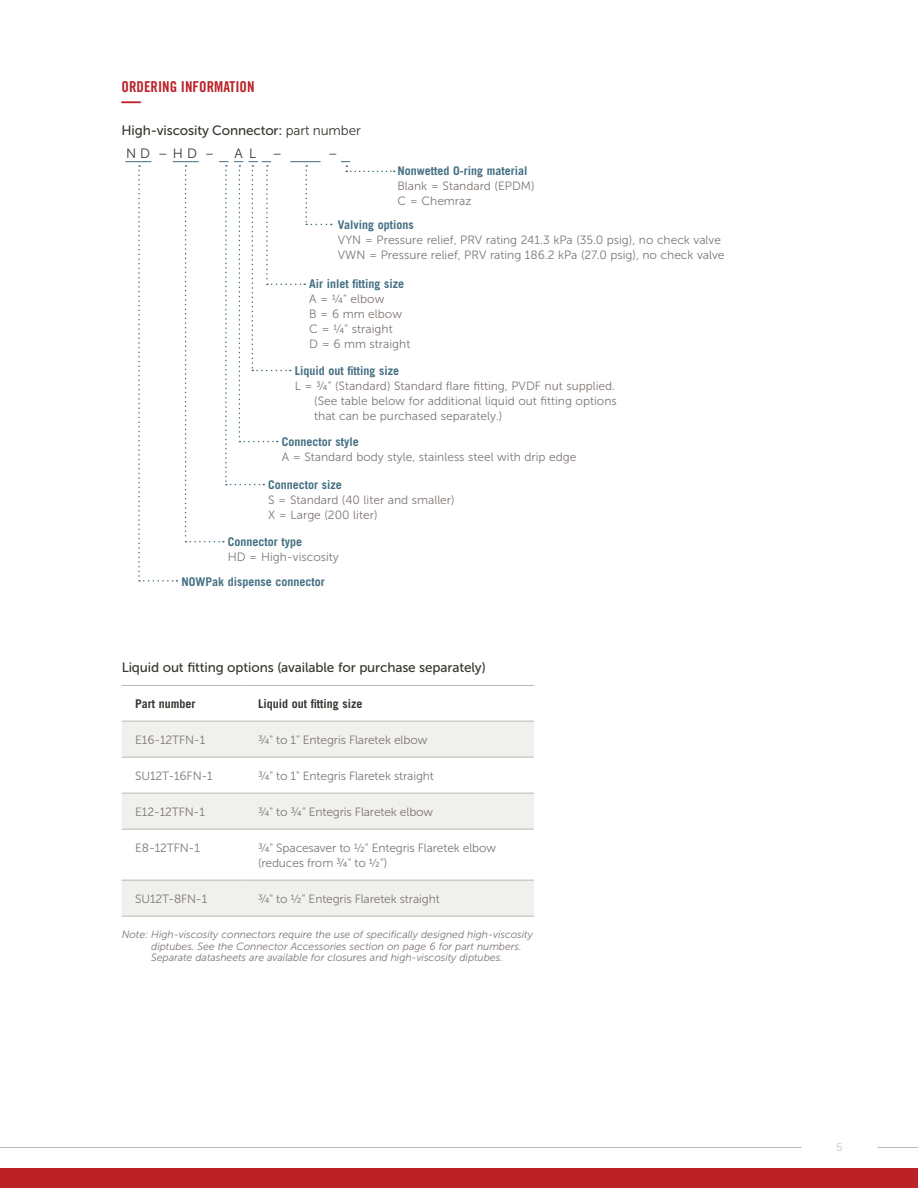
<style>
.page{position:relative;width:918px;height:1188px;background:#fff}
.page>*{position:absolute;margin:0;border:0;box-sizing:border-box;transform-origin:0 0}
.t1{font:700 expanded 20.25px "Trade Gothic LT Std";color:#bb2127;scale:.96 1}
.t2{font:15px "Trade Gothic LT Std Bd Cn 20";color:#bb2127}
.t3{font:13.5px "Museo Sans 500";letter-spacing:-.01em;color:#38352f}
.t4{font:13.5px "Museo Sans 300";color:#38352f}
.t5{font:12px/15px "Museo Sans 300";color:#7e7672}
.t6{font:700 12px "Trade Gothic LT Std";color:#446f83}
.t7{font:700 12px "Trade Gothic LT Std";color:#38352f}
.t8{font:italic 10.5px/11.7px "Museo Sans 300";letter-spacing:-.005em;color:#7e7672}
.t9{font:300 10.5px "Trade Gothic LT Std";color:#c0b5ae}
.s1{font-family:"Museo Sans 300"}
</style>
<div class="page">
<div style="left:0;top:1168px;width:918px;height:20px;background:#bb2127"></div>
<hr style="left:878px;top:1147px;width:40px;height:1px;background:#c0b5ae">
<hr style="left:0;top:1147px;width:802px;height:1px;background:#c0b5ae">
<svg style="left:122px;top:722px;width:412px;height:194px;fill:#f0f0ee"></svg>
<hr style="left:122px;top:757px;width:123px;height:1px;background:#c0b5ae">
<hr style="left:245px;top:757px;width:289px;height:1px;background:#c0b5ae">
<hr style="left:122px;top:793px;width:123px;height:1px;background:#c0b5ae">
<hr style="left:245px;top:793px;width:289px;height:1px;background:#c0b5ae">
<hr style="left:122px;top:829px;width:123px;height:1px;background:#c0b5ae">
<hr style="left:245px;top:829px;width:289px;height:1px;background:#c0b5ae">
<hr style="left:122px;top:880px;width:123px;height:1px;background:#c0b5ae">
<hr style="left:245px;top:880px;width:289px;height:1px;background:#c0b5ae">
<hr style="left:122px;top:916px;width:123px;height:1px;background:#c0b5ae">
<hr style="left:245px;top:916px;width:289px;height:1px;background:#c0b5ae">
<hr style="left:122px;top:685px;width:123px;height:1px;background:#c0b5ae">
<hr style="left:245px;top:685px;width:289px;height:1px;background:#c0b5ae">
<hr style="left:122px;top:721px;width:123px;height:1px;background:#c0b5ae">
<hr style="left:245px;top:721px;width:289px;height:1px;background:#c0b5ae">
<svg style="left:125px;top:161px;width:207px;height:421px"></svg>
<svg style="left:341px;top:161px;width:54px;height:11px"></svg>
<p class="t2" style="left:122px;top:77px;width:135px">ORDERING INFORMATION</p>
<h1 class="t1" style="left:122px;top:88px;width:22px">—</h1>
<p class="t3" style="left:122px;top:123px;width:241px">High-viscosity Connector: <span class="s1">part number</span></p>
<p class="t4" style="left:126px;top:146px;width:90px">ND – HD –</p>
<p class="t4" style="left:235px;top:146px;width:49px">A L –</p>
<p class="t4" style="left:328px;top:146px;width:11px">–</p>
<p class="t6" style="left:397px;top:164px;width:132px">Nonwetted O-ring material</p>
<p class="t5" style="left:397px;top:179px;width:139px">Blank = Standard (EPDM)<br>C = Chemraz</p>
<p class="t6" style="left:338px;top:218px;width:77px">Valving options</p>
<p class="t5" style="left:338px;top:233px;width:388px">VYN = Pressure relief, PRV rating 241.3 kPa (35.0 psig), no check valve<br>VWN = Pressure relief, PRV rating 186.2 kPa (27.0 psig), no check valve</p>
<p class="t6" style="left:309px;top:277px;width:97px">Air inlet fitting size</p>
<p class="t5" style="left:309px;top:292px;width:103px">A = ¼" elbow<br>B = 6 mm elbow<br>C = ¼" straight<br>D = 6 mm straight</p>
<p class="t6" style="left:295px;top:364px;width:106px">Liquid out fitting size</p>
<p class="t5" style="left:314px;top:379px;width:304px;text-indent:-20px">L = ¾" (Standard) Standard flare fitting, PVDF nut supplied. (See table below for additional liquid out fitting options that can be purchased separately.)</p>
<p class="t6" style="left:282px;top:435px;width:79px">Connector style</p>
<p class="t5" style="left:282px;top:450px;width:296px">A = Standard body style, stainless steel with drip edge</p>
<p class="t6" style="left:268px;top:478px;width:75px">Connector size</p>
<p class="t5" style="left:268px;top:493px;width:188px">S = Standard (40 liter and smaller)<br>X = Large (200 liter)</p>
<p class="t6" style="left:228px;top:535px;width:76px">Connector type</p>
<p class="t5" style="left:228px;top:550px;width:113px">HD = High-viscosity</p>
<p class="t6" style="left:181px;top:574px;width:145px">NOWPak dispense connector</p>
<p class="t3" style="left:122px;top:660px;width:366px">Liquid out fitting options (available for purchase separately)</p>
<p class="t7" style="left:135px;top:696px;width:62px">Part number</p>
<p class="t7" style="left:258px;top:696px;width:106px">Liquid out fitting size</p>
<p class="t5" style="left:135px;top:732px;width:72px">E16-12TFN-1</p>
<p class="t5" style="left:258px;top:732px;width:171px">¾" to 1" Entegris Flaretek elbow</p>
<p class="t5" style="left:135px;top:768px;width:79px">SU12T-16FN-1</p>
<p class="t5" style="left:258px;top:768px;width:177px">¾" to 1" Entegris Flaretek straight</p>
<p class="t5" style="left:135px;top:804px;width:71px">E12-12TFN-1</p>
<p class="t5" style="left:258px;top:804px;width:177px">¾" to ¾" Entegris Flaretek elbow</p>
<p class="t5" style="left:135px;top:840px;width:66px">E8-12TFN-1</p>
<p class="t5" style="left:258px;top:840px;width:240px">¾" Spacesaver to ½" Entegris Flaretek elbow (reduces from ¾" to ½")</p>
<p class="t5" style="left:135px;top:891px;width:74px">SU12T-8FN-1</p>
<p class="t5" style="left:258px;top:891px;width:183px">¾" to ½" Entegris Flaretek straight</p>
<p class="t8" style="left:151px;top:929px;width:383px;text-indent:-30px">Note: High-viscosity connectors require the use of specifically designed high-viscosity diptubes. See the Connector Accessories section on page 6 for part numbers.<br>Separate datasheets are available for closures and high-viscosity diptubes.</p>
<p class="t9" style="left:837px;top:1141px;width:7px">5</p>
</div>
